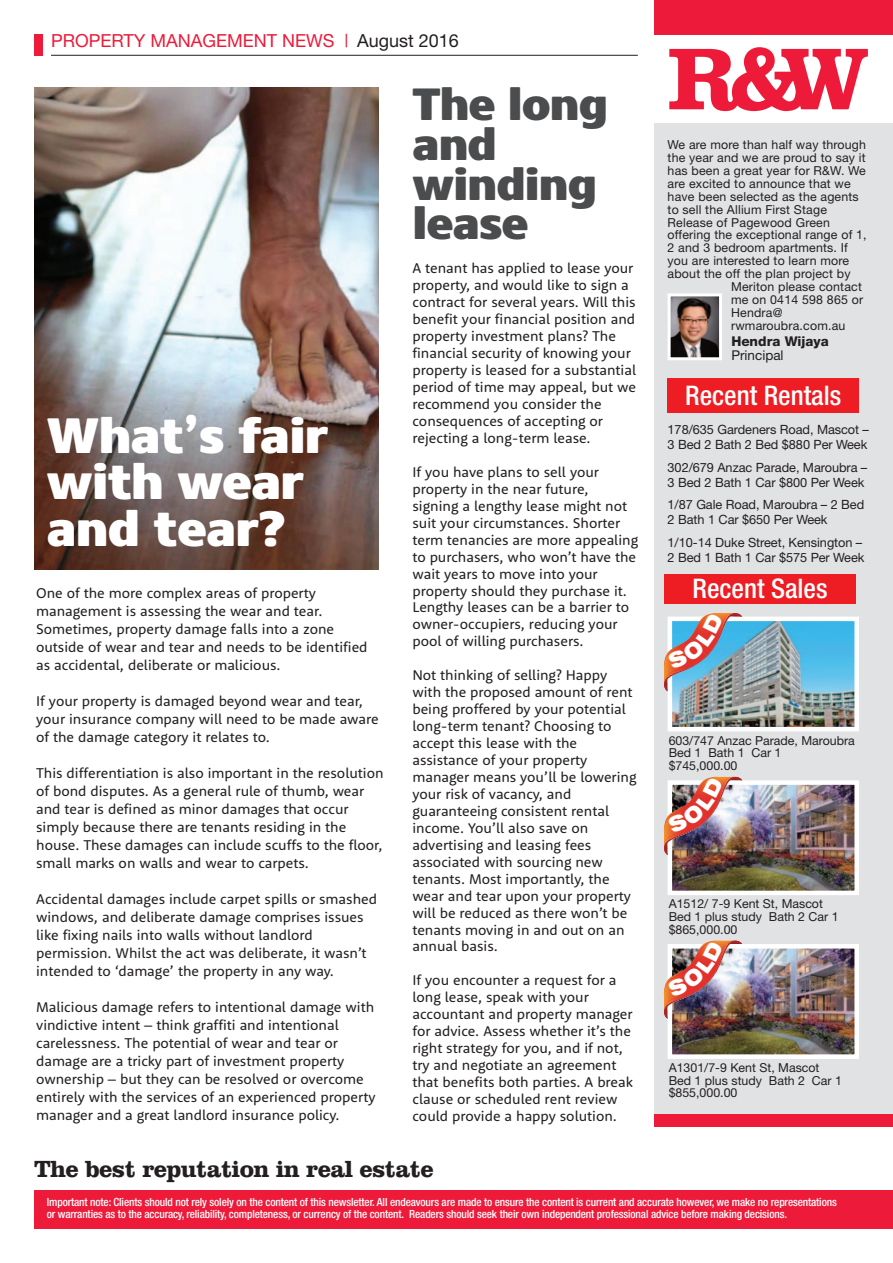
<style>
.page{position:relative;width:893px;height:1263px;background:#fff}
.page>*{position:absolute;margin:0;border:0;box-sizing:border-box;transform-origin:0 0}
.t1{font:700 90px "Clarendon BT";color:#ed1a3a}
.t2{font:800 49.5px/46.5px "Core Sans NR85";letter-spacing:-.015em;color:#fff}
.t3{font:800 45px/39.8px "Core Sans NR85";letter-spacing:-.02em;color:#4b4c4d}
.t4{font:500 condensed 27px "Helvetica Neue";color:#fff}
.t5{font:700 24px "Clarendon BT";letter-spacing:-.025em;color:#231f20}
.t6{font:18px "Helvetica Neue";color:#ed1a3a}
.t7{font:18px "Helvetica Neue";color:#231f20}
.t8{font:14.25px/17px "Rooney Sans";color:#231f20}
.t9{font:800 13.5px "Helvetica Neue";color:#231f20}
.t10{font:13.5px "Helvetica Neue";color:#231f20}
.t11{font:12.75px/15px "Helvetica Neue";letter-spacing:-.005em;color:#231f20}
.t12{font:12.3px/12.8px "Helvetica Neue";letter-spacing:.015em;color:#231f20}
.t13{font:500 condensed 11.25px/12px "Helvetica Neue";letter-spacing:-.01em;color:#fff}
</style>
<div class="page">
<div style="left:655px;top:0;width:238px;height:34px;background:#ed1a3a"></div>
<div style="left:655px;top:123px;width:238px;height:1004px;background:#e1e2e4"></div>
<div style="left:655px;top:1114px;width:238px;height:13px;background:#ed1a3a"></div>
<div style="left:34px;top:1191px;width:859px;height:38px;background:#ed1a3a"></div>
<div style="left:34px;top:34px;width:9px;height:21px;background:#ed1a3a"></div>
<hr style="left:51px;top:55px;width:587px;height:1px;background:#231f20">
<img style="left:34px;top:87px;width:344px;height:483px">
<div style="left:668px;top:378px;width:191px;height:34px;background:#ee1d23"></div>
<img style="left:673px;top:622px;width:181px;height:104px">
<div style="left:668px;top:617px;width:191px;height:114px;border:4px solid #fff"></div>
<img style="left:673px;top:785px;width:181px;height:105px">
<div style="left:668px;top:780px;width:191px;height:115px;border:4px solid #fff"></div>
<div style="left:664px;top:574px;width:192px;height:30px;background:#ee1d23"></div>
<img style="left:673px;top:949px;width:181px;height:105px">
<div style="left:668px;top:944px;width:191px;height:115px;border:4px solid #fff"></div>
<img style="left:672px;top:297px;width:46px;height:59px">
<div style="left:668px;top:293px;width:54px;height:67px;border:3px solid #fff"></div>
<img style="left:664px;top:613px;width:78px;height:78px">
<img style="left:664px;top:776px;width:78px;height:79px">
<img style="left:664px;top:940px;width:78px;height:79px">
<p class="t6" style="left:51px;top:34px;width:299px">PROPERTY MANAGEMENT NEWS |</p>
<p class="t7" style="left:357px;top:34px;width:103px">August 2016</p>
<h2 class="t2" style="left:47px;top:416px;width:283px">What’s fair with wear and tear?</h2>
<p class="t8" style="left:36px;top:585px;width:333px;line-height:18px">One of the more complex areas of property management is assessing the wear and tear.<br>Sometimes, property damage falls into a zone outside of wear and tear and needs to be identified as accidental, deliberate or malicious.</p>
<p class="t8" style="left:36px;top:693px;width:344px;line-height:18px">If your property is damaged beyond wear and tear, your insurance company will need to be made aware of the damage category it relates to.</p>
<p class="t8" style="left:36px;top:765px;width:349px;line-height:18px">This differentiation is also important in the resolution of bond disputes. As a general rule of thumb, wear and tear is defined as minor damages that occur simply because there are tenants residing in the house. These damages can include scuffs to the floor, small marks on walls and wear to carpets.</p>
<p class="t8" style="left:36px;top:891px;width:342px;line-height:18px">Accidental damages include carpet spills or smashed windows, and deliberate damage comprises issues like fixing nails into walls without landlord permission. Whilst the act was deliberate, it wasn’t intended to ‘damage’ the property in any way.</p>
<p class="t8" style="left:36px;top:999px;width:341px;line-height:18px">Malicious damage refers to intentional damage with vindictive intent – think graffiti and intentional carelessness. The potential of wear and tear or damage are a tricky part of investment property ownership – but they can be resolved or overcome entirely with the services of an experienced property manager and a great landlord insurance policy.</p>
<h3 class="t3" style="left:412px;top:88px;width:197px">The long and winding lease</h3>
<p class="t8" style="left:412px;top:261px;width:225px">A tenant has applied to lease your property, and would like to sign a contract for several years. Will this benefit your financial position and property investment plans? The financial security of knowing your property is leased for a substantial period of time may appeal, but we recommend you consider the consequences of accepting or rejecting a long-term lease.</p>
<p class="t8" style="left:412px;top:465px;width:227px">If you have plans to sell your property in the near future, signing a lengthy lease might not suit your circumstances. Shorter term tenancies are more appealing to purchasers, who won’t have the wait years to move into your property should they purchase it.<br>Lengthy leases can be a barrier to owner-occupiers, reducing your pool of willing purchasers.</p>
<p class="t8" style="left:412px;top:668px;width:226px">Not thinking of selling? Happy with the proposed amount of rent being proffered by your potential long-term tenant? Choosing to accept this lease with the assistance of your property manager means you’ll be lowering your risk of vacancy, and guaranteeing consistent rental income. You’ll also save on advertising and leasing fees associated with sourcing new tenants. Most importantly, the wear and tear upon your property will be reduced as there won’t be tenants moving in and out on an annual basis.</p>
<p class="t8" style="left:412px;top:973px;width:222px">If you encounter a request for a long lease, speak with your accountant and property manager for advice. Assess whether it’s the right strategy for you, and if not, try and negotiate an agreement that benefits both parties. A break clause or scheduled rent review could provide a happy solution.</p>
<h3 class="t5" style="left:34px;top:1155px;width:401px">The best reputation in real estate</h3>
<h1 class="t1" style="left:668px;top:26px;width:202px">R&amp;W</h1>
<p class="t12" style="left:668px;top:140px;width:200px">We are more than half way through</p>
<p class="t12" style="left:668px;top:153px;width:200px">the year and we are proud to say it</p>
<p class="t12" style="left:668px;top:165px;width:200px">has been a great year for R&amp;W. We</p>
<p class="t12" style="left:668px;top:178px;width:185px">are excited to announce that we</p>
<p class="t12" style="left:668px;top:191px;width:193px">have been selected as the agents</p>
<p class="t12" style="left:668px;top:204px;width:161px">to sell the Allium First Stage</p>
<p class="t12" style="left:668px;top:217px;width:164px">Release of Pagewood Green</p>
<p class="t12" style="left:668px;top:230px;width:201px">offering the exceptional range of 1,</p>
<p class="t12" style="left:668px;top:243px;width:182px">2 and 3 bedroom apartments. If</p>
<p class="t12" style="left:668px;top:256px;width:183px">you are interested to learn more</p>
<p class="t12" style="left:668px;top:269px;width:184px">about the off the plan project by</p>
<p class="t12" style="left:731px;top:282px;width:132px">Meriton please contact</p>
<p class="t12" style="left:731px;top:294px;width:134px">me on 0414 598 865 or</p>
<p class="t12" style="left:731px;top:307px;width:53px">Hendra@</p>
<p class="t12" style="left:731px;top:320px;width:116px">rwmaroubra.com.au</p>
<p class="t9" style="left:731px;top:336px;width:99px">Hendra Wijaya</p>
<p class="t10" style="left:731px;top:351px;width:54px">Principal</p>
<h3 class="t4" style="left:685px;top:385px;width:157px">Recent Rentals</h3>
<p class="t11" style="left:668px;top:424px;width:203px">178/635 Gardeners Road, Mascot –<br>3 Bed 2 Bath 2 Bed $880 Per Week</p>
<p class="t11" style="left:668px;top:461px;width:201px">302/679 Anzac Parade, Maroubra –<br>3 Bed 2 Bath 1 Car $800 Per Week</p>
<p class="t11" style="left:668px;top:499px;width:198px">1/87 Gale Road, Maroubra – 2 Bed<br>2 Bath 1 Car $650 Per Week</p>
<p class="t11" style="left:668px;top:536px;width:198px">1/10-14 Duke Street, Kensington –<br>2 Bed 1 Bath 1 Car $575 Per Week</p>
<h3 class="t4" style="left:693px;top:579px;width:136px">Recent Sales</h3>
<p class="t12" style="left:669px;top:735px;width:188px">603/747 Anzac Parade, Maroubra<br>Bed 1 Bath 1 Car 1<br>$745,000.00</p>
<p class="t12" style="left:669px;top:899px;width:171px">A1512/ 7-9 Kent St, Mascot<br>Bed 1 plus study Bath 2 Car 1 $865,000.00</p>
<p class="t12" style="left:669px;top:1062px;width:175px">A1301/7-9 Kent St, Mascot<br>Bed 1 plus study Bath 2 Car 1 $855,000.00</p>
<p class="t13" style="left:47px;top:1197px;width:792px">Important note: Clients should not rely solely on the content of this newsletter. All endeavours are made to ensure the content is current and accurate however, we make no representations or warranties as to the accuracy, reliability, completeness, or currency of the content. Readers should seek their own independent professional advice before making decisions.</p>
</div>
